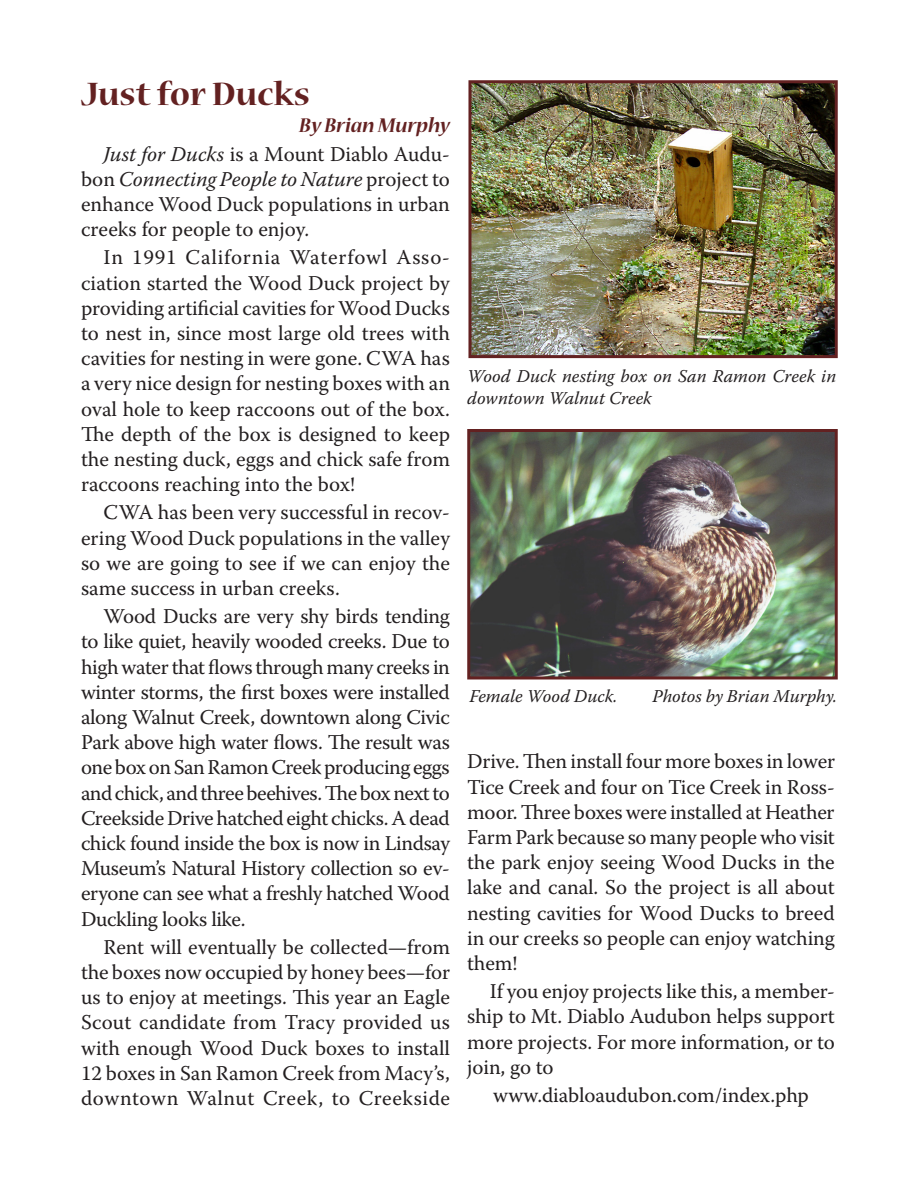
<style>
.page{position:relative;width:918px;height:1188px;background:#fff}
.page>*{position:absolute;margin:0;border:0;box-sizing:border-box;transform-origin:0 0}
.Quail_Headline{font:700 36px "Nueva Std";color:#632121}
.t1{font:italic 700 22.5px "Nueva Std";color:#632121}
.t2{font:21px/25.2px "Warnock Pro";letter-spacing:-.005em;color:#231f20;text-align:justify}
.t3{font:italic 18px/21.6px "Warnock Pro";color:#231f20}
.s1{font-style:italic}
</style>
<div class="page">
<img style="left:472px;top:84px;width:362px;height:270px">
<div style="left:468px;top:80px;width:370px;height:278px;border:3px solid #632121"></div>
<img style="left:471px;top:433px;width:363px;height:243px">
<div style="left:467px;top:429px;width:371px;height:251px;border:3px solid #632121"></div>
<p class="Quail_Headline" style="left:81px;top:78px;width:230px">Just for Ducks</p>
<p class="t1" style="left:299px;top:116px;width:152px">By Brian Murphy</p>
<p class="t2" style="left:81px;top:141px;width:371px;text-indent:22px"><span class="s1">Just for Ducks</span> is a Mount Diablo Audu&shy;bon <span class="s1">Connecting People to Nature</span> project to enhance Wood Duck populations in urban creeks for people to enjoy.</p>
<p class="t2" style="left:81px;top:245px;width:371px;text-indent:22px">In 1991 California Waterfowl Asso&shy;ciation started the Wood Duck project by providing artificial cavities for Wood Ducks to nest in, since most large old trees with cavities for nesting in were gone. CWA has a very nice design for nesting boxes with an oval hole to keep raccoons out of the box.<br>The depth of the box is designed to keep the nesting duck, eggs and chick safe from raccoons reaching into the box!</p>
<p class="t2" style="left:81px;top:500px;width:371px;text-indent:22px">CWA has been very successful in recov&shy;ering Wood Duck populations in the valley so we are going to see if we can enjoy the same success in urban creeks.</p>
<p class="t2" style="left:81px;top:603px;width:371px;text-indent:22px">Wood Ducks are very shy birds tending to like quiet, heavily wooded creeks. Due to high water that flows through many creeks in winter storms, the first boxes were installed along Walnut Creek, downtown along Civic Park above high water flows. The result was one box on San Ramon Creek producing eggs and chick, and three beehives. The box next to Creekside Drive hatched eight chicks. A dead chick found inside the box is now in Lindsay Museum’s Natural History collection so ev&shy;eryone can see what a freshly hatched Wood Duckling looks like.</p>
<p class="t2" style="left:81px;top:934px;width:371px;text-indent:22px">Rent will eventually be collected—from the boxes now occupied by honey bees—for us to enjoy at meetings. This year an Eagle Scout candidate from Tracy provided us with enough Wood Duck boxes to install 12 boxes in San Ramon Creek from Macy’s, downtown Walnut Creek, to Creekside</p>
<p class="t3" style="left:467px;top:365px;width:370px">Wood Duck nesting box on San Ramon Creek in downtown Walnut Creek</p>
<p class="t3" style="left:469px;top:685px;width:150px">Female Wood Duck.</p>
<p class="t3" style="left:653px;top:685px;width:186px">Photos by Brian Murphy.</p>
<p class="t2" style="left:467px;top:749px;width:369px">Drive. Then install four more boxes in lower Tice Creek and four on Tice Creek in Ross&shy;moor. Three boxes were installed at Heather Farm Park because so many people who visit the park enjoy seeing Wood Ducks in the lake and canal. So the project is all about nesting cavities for Wood Ducks to breed in our creeks so people can enjoy watching them!</p>
<p class="t2" style="left:467px;top:978px;width:369px;text-indent:22px">If you enjoy projects like this, a member&shy;ship to Mt. Diablo Audubon helps support more projects. For more information, or to join, go to</p>
<p class="t2" style="left:493px;top:1082px;width:317px">www.diabloaudubon.com/index.php</p>
</div>
